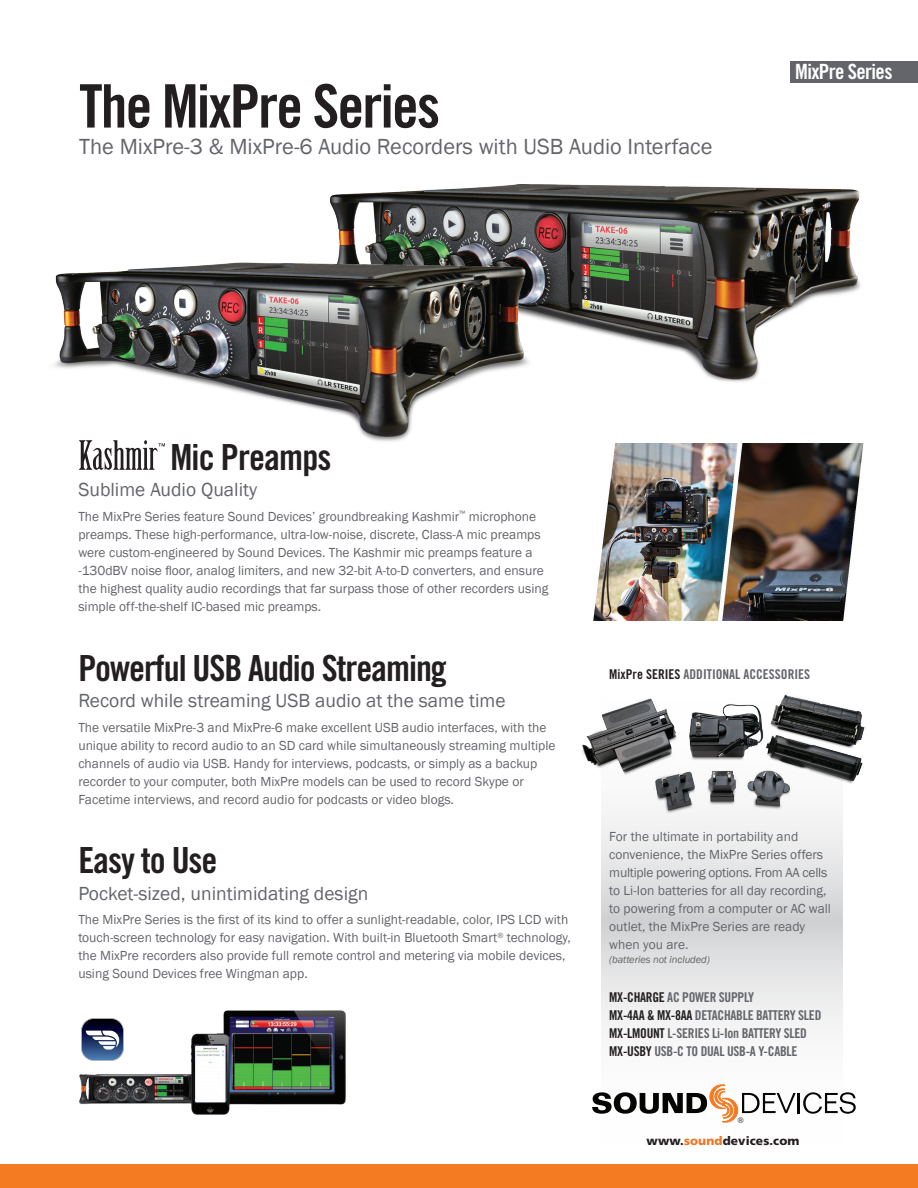
<style>
.page{position:relative;width:918px;height:1188px;background:#fff}
.page>*{position:absolute;margin:0;border:0;box-sizing:border-box;transform-origin:0 0}
.t1{font:60px "Trade Gothic Bold Cond Twenty";letter-spacing:-.03em;color:#231f20}
.t2{font:36px "Trade Gothic Bold Cond Twenty";letter-spacing:-.03em;color:#231f20}
.t3{font:22.5px "Franklin Gothic";color:#64656a}
.t4{font:21px "Trade Gothic Bold Cond Twenty";letter-spacing:-.03em;color:#fff}
.t5{font:19.5px "Franklin Gothic";color:#64656a}
.t6{font:13.5px/18px "Franklin Gothic";color:#64656a}
.t7{font:13.5px/18px "Trade Gothic Bold Cond Twenty";letter-spacing:-.02em;color:#64656a}
.t8{font:13.5px "Trade Gothic Bold Cond Twenty";color:#64656a}
.t9{font:900 12px "Frutiger LT Std";letter-spacing:.01em;color:#231f20}
.t10{font:italic 10.5px "Franklin Gothic";letter-spacing:-.01em;color:#64656a}
.t11{font:7.8px "Helvetica";color:#231f20}
.s1{color:#231f20}
.s2{color:#f07523}
</style>
<div class="page">
<svg style="left:601px;top:814px;width:242px;height:107px;fill:#e5e6e7"></svg>
<svg style="left:601px;top:921px;width:242px;height:193px"></svg>
<img style="left:593px;top:443px;width:123px;height:178px">
<img style="left:716px;top:443px;width:148px;height:178px">
<div style="left:0;top:1164px;width:918px;height:24px;background:#f47b21"></div>
<hr style="left:798px;top:1093px;width:2px;height:20px;background:#040503">
<svg style="left:803px;top:1092px;width:53px;height:22px"></svg>
<svg style="left:592px;top:1085px;width:204px;height:38px"></svg>
<img style="left:79px;top:1010px;width:267px;height:105px">
<img style="left:330px;top:184px;width:531px;height:198px">
<img style="left:54px;top:206px;width:512px;height:236px">
<img style="left:582px;top:694px;width:283px;height:120px">
<div style="left:791px;top:61px;width:127px;height:21px;background:#64656a"></div>
<svg style="left:81px;top:1018px;width:43px;height:43px"></svg>
<svg style="left:79px;top:440px;width:86px;height:30px"></svg>
<h1 class="t1" style="left:79px;top:70px;width:362px">The MixPre Series</h1>
<h3 class="t3" style="left:79px;top:132px;width:635px">The MixPre-3 &amp; MixPre-6 Audio Recorders with USB Audio Interface</h3>
<h3 class="t4" style="left:795px;top:59px;width:99px">MixPre Series</h3>
<h2 class="t2" style="left:171px;top:435px;width:162px">Mic Preamps</h2>
<h3 class="t5" style="left:78px;top:478px;width:180px">Sublime Audio Quality</h3>
<p class="t6" style="left:78px;top:508px;width:472px">The MixPre Series feature Sound Devices’ groundbreaking Kashmir<sup>™</sup> microphone preamps. These high-performance, ultra-low-noise, discrete, Class-A mic preamps were custom-engineered by Sound Devices. The Kashmir mic preamps feature a -130dBV noise floor, analog limiters, and new 32-bit A-to-D converters, and ensure the highest quality audio recordings that far surpass those of other recorders using simple off-the-shelf IC-based mic preamps.</p>
<h2 class="t2" style="left:78px;top:646px;width:370px">Powerful USB Audio Streaming</h2>
<h3 class="t5" style="left:78px;top:688px;width:429px">Record while streaming USB audio at the same time</h3>
<p class="t6" style="left:78px;top:718px;width:479px">The versatile MixPre-3 and MixPre-6 make excellent USB audio interfaces, with the unique ability to record audio to an SD card while simultaneously streaming multiple channels of audio via USB. Handy for interviews, podcasts, or simply as a backup recorder to your computer, both MixPre models can be used to record Skype or Facetime interviews, and record audio for podcasts or video blogs.</p>
<h2 class="t2" style="left:78px;top:839px;width:141px">Easy to Use</h2>
<h3 class="t5" style="left:78px;top:881px;width:291px">Pocket-sized, unintimidating design</h3>
<p class="t6" style="left:78px;top:911px;width:494px">The MixPre Series is the first of its kind to offer a sunlight-readable, color, IPS LCD with touch-screen technology for easy navigation. With built-in Bluetooth Smart<sup>®</sup> technology, the MixPre recorders also provide full remote control and metering via mobile devices, using Sound Devices free Wingman app.</p>
<p class="t8" style="left:609px;top:666px;width:202px"><span class="s1">MixPre SERIES</span> ADDITIONAL ACCESSORIES</p>
<p class="t6" style="left:609px;top:828px;width:223px">For the ultimate in portability and convenience, the MixPre Series offers multiple powering options. From AA cells to Li-Ion batteries for all day recording, to powering from a computer or AC wall outlet, the MixPre Series are ready when you are.</p>
<p class="t10" style="left:609px;top:953px;width:102px">(batteries not included)</p>
<p class="t7" style="left:609px;top:988px;width:214px"><span class="s1">MX-CHARGE</span> AC POWER SUPPLY<br><span class="s1">MX-4AA &amp; MX-8AA</span> DETACHABLE BATTERY SLED <span class="s1">MX-LMOUNT</span> L-SERIES Li-Ion BATTERY SLED <span class="s1">MX-USBY</span> USB-C TO DUAL USB-A Y-CABLE</p>
<p class="t11" style="left:738px;top:1114px;width:7px">®</p>
<p class="t9" style="left:647px;top:1134px;width:155px">www.<span class="s2">sound</span>devices.com</p>
</div>
